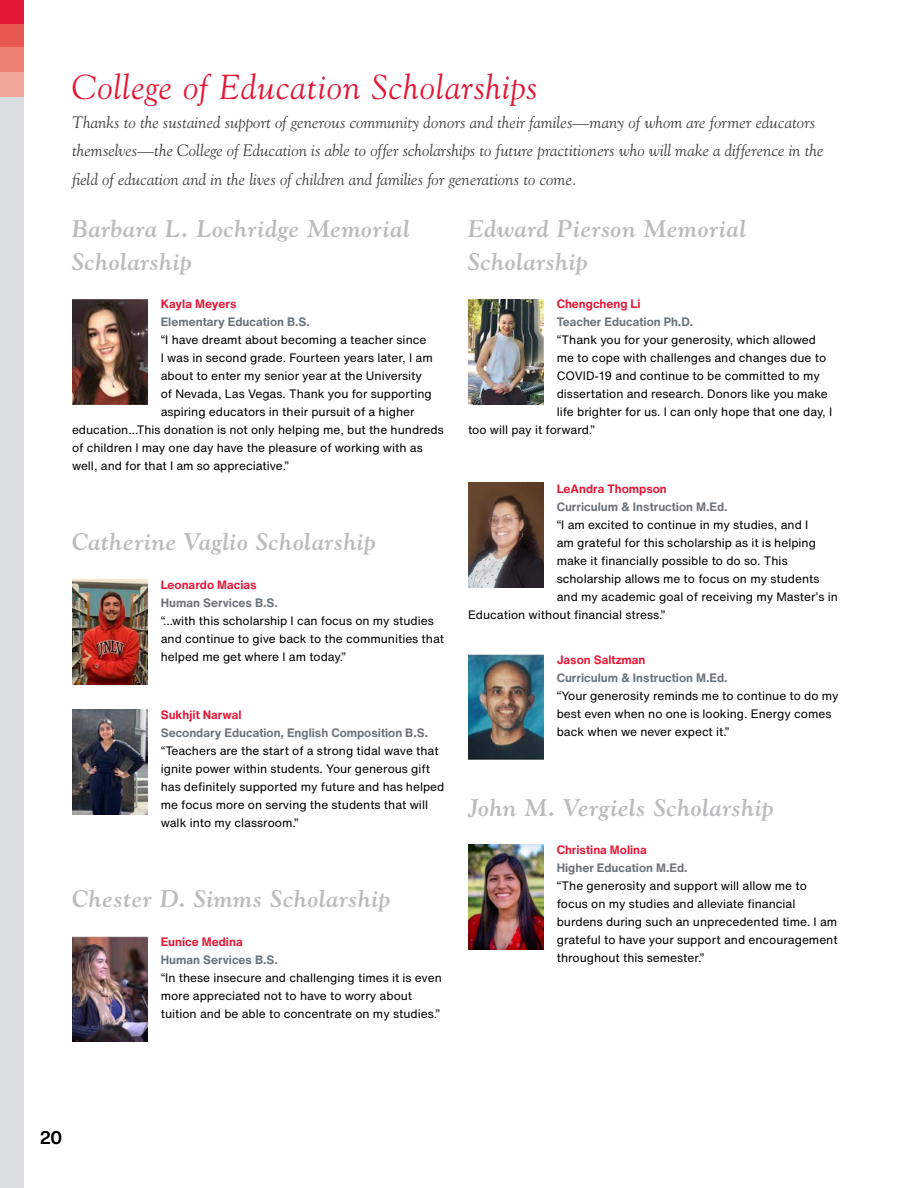
<style>
.page{position:relative;width:918px;height:1188px;background:#fff}
.page>*{position:absolute;margin:0;border:0;box-sizing:border-box;transform-origin:0 0}
.College_of_Education{font:italic 34.5px "Goudy";letter-spacing:.025em;color:#e31837}
.Title_Scholarships{font:24px/33px "Goudy Bold Italic Os F";letter-spacing:.02em;color:#babcbe}
.t1{font:700 18px "Helvetica Now Display";color:#000}
.Copy_Intro{font:italic 16.5px/28.5px "Goudy";letter-spacing:.005em;color:#414042}
.Copy_COE_Scholarship{font:12px/18px "Helvetica Now Text";color:#000}
.Subheadline_COE_Scho{font:700 12px "Helvetica Now Text";color:#6a747b}
.Copy_Teach_Nevada_Sc{font:12px/18px "Helvetica Now Text";color:#000}
.Headline_COE_Scholar{font:700 12px "Helvetica Now Text";color:#e31837}
.Subheadline_Teach_Ne{font:700 12px "Helvetica Now Text";color:#6a747b}
.Headline_Teach_Nevad{font:700 12px "Helvetica Now Text";color:#e31837}
</style>
<div class="page">
<div style="left:0;top:0;width:24px;height:1188px;background:#d9dee2"></div>
<div style="left:0;top:0;width:24px;height:24px;background:#e31837"></div>
<div style="left:0;top:24px;width:24px;height:24px;background:#e85752"></div>
<div style="left:0;top:48px;width:24px;height:24px;background:#ed8071"></div>
<div style="left:0;top:72px;width:24px;height:24px;background:#f3a798"></div>
<img style="left:72px;top:300px;width:75px;height:105px">
<img style="left:72px;top:580px;width:75px;height:104px">
<img style="left:72px;top:710px;width:75px;height:105px">
<img style="left:72px;top:936px;width:75px;height:105px">
<img style="left:468px;top:300px;width:75px;height:105px">
<img style="left:468px;top:483px;width:75px;height:105px">
<img style="left:468px;top:655px;width:75px;height:105px">
<img style="left:468px;top:844px;width:75px;height:105px">
<h1 class="College_of_Education" style="left:72px;top:66px;width:467px">College of Education Scholarships</h1>
<p class="Copy_Intro" style="left:72px;top:107px;width:753px">Thanks to the sustained support of generous community donors and their familes—many of whom are former educators themselves—the College of Education is able to offer scholarships to future practitioners who will make a difference in the field of education and in the lives of children and families for generations to come.</p>
<h2 class="Title_Scholarships" style="left:72px;top:211px;width:340px">Barbara L. Lochridge Memorial<br>Scholarship</h2>
<h3 class="Headline_COE_Scholar" style="left:161px;top:295px;width:77px">Kayla Meyers</h3>
<p class="Subheadline_Teach_Ne" style="left:161px;top:313px;width:151px">Elementary Education B.S.</p>
<p class="Copy_COE_Scholarship" style="left:161px;top:330px;width:267px">“I have dreamt about becoming a teacher since</p>
<p class="Copy_COE_Scholarship" style="left:161px;top:348px;width:274px">I was in second grade. Fourteen years later, I am</p>
<p class="Copy_COE_Scholarship" style="left:161px;top:366px;width:263px">about to enter my senior year at the University</p>
<p class="Copy_COE_Scholarship" style="left:161px;top:384px;width:273px">of Nevada, Las Vegas. Thank you for supporting</p>
<p class="Copy_COE_Scholarship" style="left:161px;top:402px;width:255px">aspiring educators in their pursuit of a higher</p>
<p class="Copy_COE_Scholarship" style="left:72px;top:420px;width:373px">education...This donation is not only helping me, but the hundreds</p>
<p class="Copy_COE_Scholarship" style="left:72px;top:438px;width:352px">of children I may one day have the pleasure of working with as</p>
<p class="Copy_COE_Scholarship" style="left:72px;top:456px;width:219px">well, and for that I am so appreciative.”</p>
<h2 class="Title_Scholarships" style="left:468px;top:211px;width:280px">Edward Pierson Memorial<br>Scholarship</h2>
<h3 class="Headline_COE_Scholar" style="left:557px;top:295px;width:85px">Chengcheng Li</h3>
<p class="Subheadline_COE_Scho" style="left:557px;top:313px;width:138px">Teacher Education Ph.D.</p>
<p class="Copy_COE_Scholarship" style="left:557px;top:330px;width:261px">“Thank you for your generosity, which allowed</p>
<p class="Copy_COE_Scholarship" style="left:557px;top:348px;width:271px">me to cope with challenges and changes due to</p>
<p class="Copy_COE_Scholarship" style="left:557px;top:366px;width:265px">COVID-19 and continue to be committed to my</p>
<p class="Copy_COE_Scholarship" style="left:557px;top:384px;width:273px">dissertation and research. Donors like you make</p>
<p class="Copy_COE_Scholarship" style="left:557px;top:402px;width:277px">life brighter for us. I can only hope that one day, I</p>
<p class="Copy_COE_Scholarship" style="left:468px;top:420px;width:129px">too will pay it forward.”</p>
<h2 class="Title_Scholarships" style="left:72px;top:525px;width:306px">Catherine Vaglio Scholarship</h2>
<h3 class="Headline_COE_Scholar" style="left:161px;top:575px;width:97px">Leonardo Macias</h3>
<p class="Subheadline_COE_Scho" style="left:161px;top:593px;width:119px">Human Services B.S.</p>
<p class="Copy_COE_Scholarship" style="left:161px;top:611px;width:285px">“...with this scholarship I can focus on my studies and continue to give back to the communities that helped me get where I am today.”</p>
<h3 class="Headline_COE_Scholar" style="left:161px;top:706px;width:82px">Sukhjit Narwal</h3>
<p class="Subheadline_COE_Scho" style="left:161px;top:724px;width:269px">Secondary Education, English Composition B.S.</p>
<p class="Copy_COE_Scholarship" style="left:161px;top:741px;width:285px">“Teachers are the start of a strong tidal wave that ignite power within students. Your generous gift has definitely supported my future and has helped me focus more on serving the students that will walk into my classroom.”</p>
<h2 class="Title_Scholarships" style="left:72px;top:882px;width:320px">Chester D. Simms Scholarship</h2>
<h3 class="Headline_COE_Scholar" style="left:161px;top:932px;width:84px">Eunice Medina</h3>
<p class="Subheadline_COE_Scho" style="left:161px;top:950px;width:119px">Human Services B.S.</p>
<p class="Copy_COE_Scholarship" style="left:161px;top:968px;width:283px">“In these insecure and challenging times it is even more appreciated not to have to worry about tuition and be able to concentrate on my studies.”</p>
<h3 class="Headline_COE_Scholar" style="left:557px;top:479px;width:112px">LeAndra Thompson</h3>
<p class="Subheadline_COE_Scho" style="left:557px;top:497px;width:172px">Curriculum &amp; Instruction M.Ed.</p>
<p class="Copy_COE_Scholarship" style="left:557px;top:515px;width:253px">“I am excited to continue in my studies, and I</p>
<p class="Copy_COE_Scholarship" style="left:557px;top:533px;width:261px">am grateful for this scholarship as it is helping</p>
<p class="Copy_COE_Scholarship" style="left:557px;top:551px;width:233px">make it financially possible to do so. This</p>
<p class="Copy_COE_Scholarship" style="left:557px;top:569px;width:264px">scholarship allows me to focus on my students</p>
<p class="Copy_COE_Scholarship" style="left:557px;top:587px;width:283px">and my academic goal of receiving my Master’s in</p>
<p class="Copy_COE_Scholarship" style="left:468px;top:605px;width:199px">Education without financial stress.”</p>
<h2 class="Headline_Teach_Nevad" style="left:557px;top:650px;width:90px">Jason Saltzman</h2>
<p class="Subheadline_COE_Scho" style="left:557px;top:668px;width:172px">Curriculum &amp; Instruction M.Ed.</p>
<p class="Copy_Teach_Nevada_Sc" style="left:557px;top:686px;width:284px">“Your generosity reminds me to continue to do my best even when no one is looking. Energy comes back when we never expect it.”</p>
<h2 class="Title_Scholarships" style="left:468px;top:790px;width:308px">John M. Vergiels Scholarship</h2>
<h3 class="Headline_COE_Scholar" style="left:557px;top:841px;width:92px">Christina Molina</h3>
<p class="Subheadline_COE_Scho" style="left:557px;top:859px;width:132px">Higher Education M.Ed.</p>
<p class="Copy_COE_Scholarship" style="left:557px;top:876px;width:282px">“The generosity and support will allow me to focus on my studies and alleviate financial burdens during such an unprecedented time. I am grateful to have your support and encouragement throughout this semester.”</p>
<h3 class="t1" style="left:40px;top:1125px;width:24px">20</h3>
</div>
